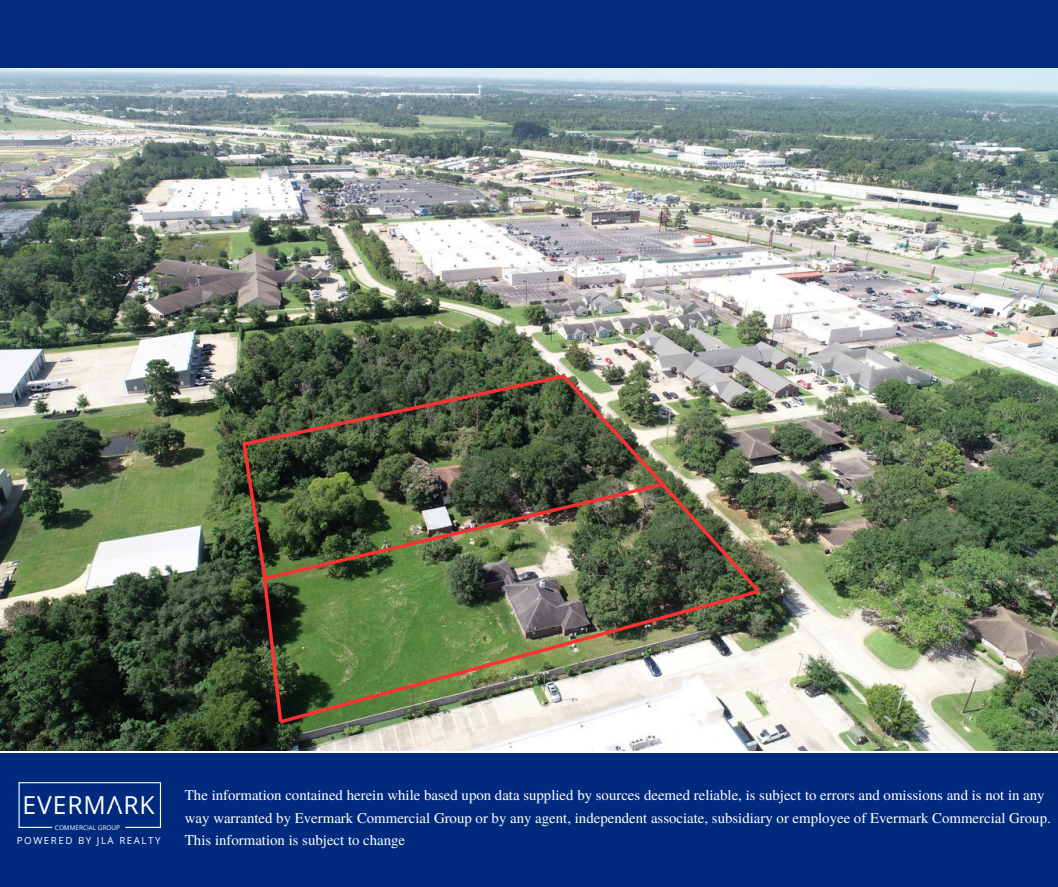
<style>
.page{position:relative;width:1058px;height:887px;background:#fff}
.page>*{position:absolute;margin:0;border:0;box-sizing:border-box;transform-origin:0 0}
.t1{font:26.4px "Cinzel";color:#fff}
.t2{font:24.75px "Open Sans";letter-spacing:.035em;color:#fff}
.t3{font:14.85px/22.5px "Te X Gyre Termes";color:#fff}
.t4{font:9.75px "Open Sans";letter-spacing:.155em;color:#fff}
.t5{font:6.45px "Open Sans";color:#fff}
</style>
<div class="page">
<div style="left:0;top:0;width:1058px;height:110px;background:#022a7d"></div>
<div style="left:0;top:753px;width:1058px;height:133px;background:#002a7d"></div>
<hr style="left:19px;top:782px;width:141px;height:1px;background:#fff">
<hr style="left:19px;top:826px;width:33px;height:1px;background:#fff">
<hr style="left:125px;top:826px;width:35px;height:1px;background:#fff">
<hr style="left:160px;top:782px;width:1px;height:45px;background:#fff">
<hr style="left:19px;top:782px;width:1px;height:45px;background:#fff">
<img style="left:0;top:69px;width:1058px;height:681px">
<img style="left:240px;top:371px;width:523px;height:354px">
<p class="t2" style="left:23px;top:787px;width:134px">EVERMARK</p>
<p class="t4" style="left:17px;top:833px;width:145px">POWERED BY JLA REALTY</p>
<p class="t5" style="left:55px;top:822px;width:67px">COMMERCIAL GROUP</p>
<h3 class="t3" style="left:185px;top:783px;width:867px">The information contained herein while based upon data supplied by sources deemed reliable, is subject to errors and omissions and is not in any way warranted by Evermark Commercial Group or by any agent, independent associate, subsidiary or employee of Evermark Commercial Group.<br>This information is subject to change</h3>
<h1 class="t1" style="left:660px;top:806px;width:156px">832.326.0097</h1>
</div>
